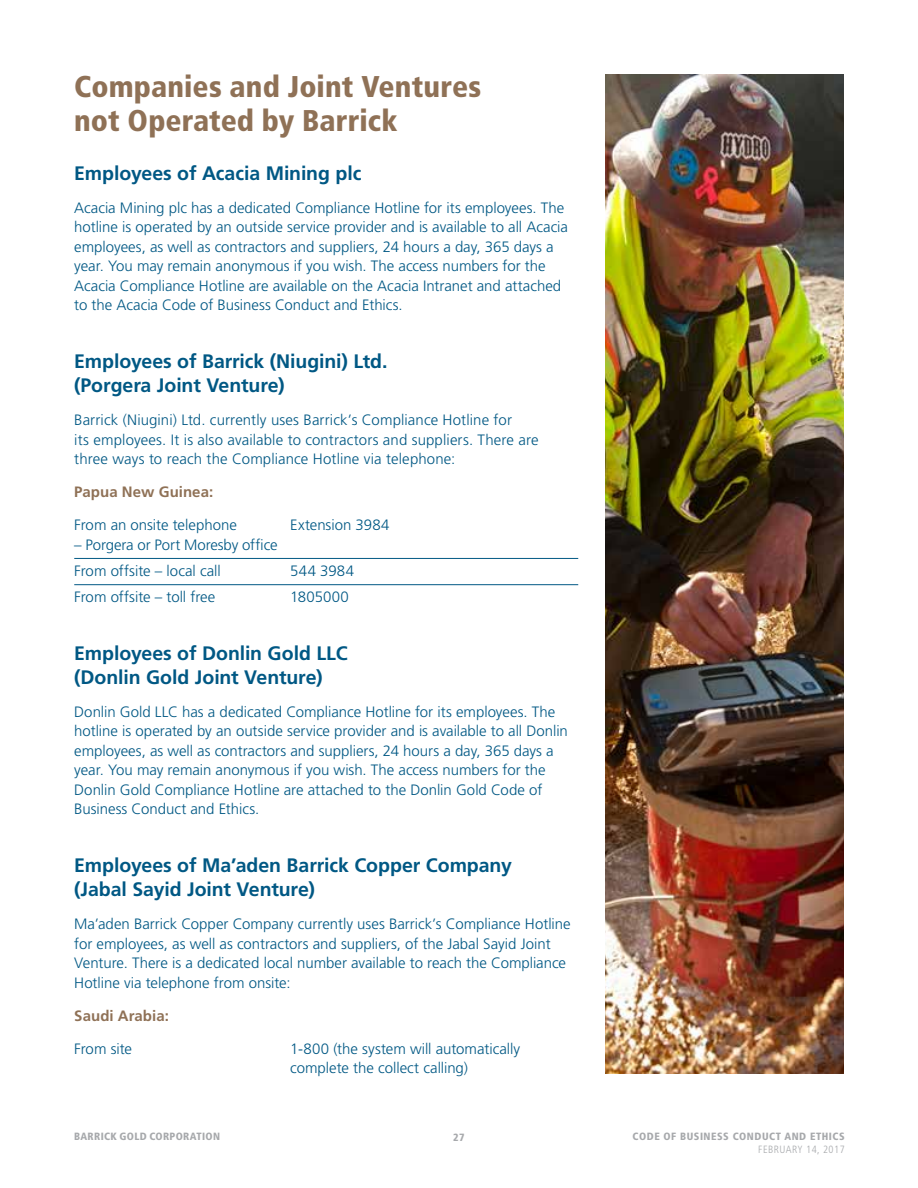
<style>
.page{position:relative;width:918px;height:1188px;background:#fff}
.page>*{position:absolute;margin:0;border:0;box-sizing:border-box;transform-origin:0 0}
.t1{font:900 condensed 30px/34.5px "Frutiger LT Std";letter-spacing:.005em;color:#8f7156}
.t2{font:700 19.5px/24px "Frutiger LT Std";letter-spacing:-.005em;color:#005884}
.t3{font:300 15px/19.5px "Frutiger LT Std";color:#005884}
.t4{font:700 15px "Frutiger LT Std";letter-spacing:.005em;color:#8f7156}
.t5{font:900 condensed 10.5px "Frutiger LT Std";letter-spacing:.05em;color:#a7a9ac}
.t6{font:900 condensed 10.5px "Frutiger LT Std";letter-spacing:.03em;color:#a7a9ac}
.t7{font:300 condensed 10.5px "Frutiger LT Std";letter-spacing:.05em;color:#a7a9ac}
</style>
<div class="page">
<hr style="left:74px;top:558px;width:504px;height:1px;background:#005884">
<hr style="left:74px;top:584px;width:504px;height:1px;background:#005884">
<img style="left:605px;top:74px;width:239px;height:999px">
<h1 class="t1" style="left:74px;top:69px;width:408px">Companies and Joint Ventures not Operated by Barrick</h1>
<h2 class="t2" style="left:74px;top:161px;width:289px">Employees of Acacia Mining plc</h2>
<p class="t3" style="left:74px;top:198px;width:495px">Acacia Mining plc has a dedicated Compliance Hotline for its employees. The hotline is operated by an outside service provider and is available to all Acacia employees, as well as contractors and suppliers, 24 hours a day, 365 days a year. You may remain anonymous if you wish. The access numbers for the Acacia Compliance Hotline are available on the Acacia Intranet and attached to the Acacia Code of Business Conduct and Ethics.</p>
<h2 class="t2" style="left:74px;top:349px;width:315px">Employees of Barrick (Niugini) Ltd. (Porgera Joint Venture)</h2>
<p class="t3" style="left:74px;top:410px;width:466px">Barrick (Niugini) Ltd. currently uses Barrick’s Compliance Hotline for<br>its employees. It is also available to contractors and suppliers. There are three ways to reach the Compliance Hotline via telephone:</p>
<p class="t4" style="left:74px;top:483px;width:141px">Papua New Guinea:</p>
<p class="t3" style="left:74px;top:515px;width:164px">From an onsite telephone</p>
<p class="t3" style="left:290px;top:515px;width:101px">Extension 3984</p>
<p class="t3" style="left:74px;top:532px;width:205px;line-height:26.2px">– Porgera or Port Moresby office<br>From offsite – local call</p>
<p class="t3" style="left:290px;top:561px;width:65px">544 3984</p>
<p class="t3" style="left:74px;top:587px;width:143px">From offsite – toll free</p>
<p class="t3" style="left:290px;top:587px;width:60px">1805000</p>
<h2 class="t2" style="left:74px;top:641px;width:275px">Employees of Donlin Gold LLC (Donlin Gold Joint Venture)</h2>
<p class="t3" style="left:74px;top:702px;width:495px">Donlin Gold LLC has a dedicated Compliance Hotline for its employees. The hotline is operated by an outside service provider and is available to all Donlin employees, as well as contractors and suppliers, 24 hours a day, 365 days a year. You may remain anonymous if you wish. The access numbers for the Donlin Gold Compliance Hotline are attached to the Donlin Gold Code of Business Conduct and Ethics.</p>
<h2 class="t2" style="left:74px;top:853px;width:439px">Employees of Ma’aden Barrick Copper Company (Jabal Sayid Joint Venture)</h2>
<p class="t3" style="left:74px;top:914px;width:498px">Ma’aden Barrick Copper Company currently uses Barrick’s Compliance Hotline for employees, as well as contractors and suppliers, of the Jabal Sayid Joint Venture. There is a dedicated local number available to reach the Compliance Hotline via telephone from onsite:</p>
<p class="t4" style="left:74px;top:1007px;width:96px">Saudi Arabia:</p>
<p class="t3" style="left:74px;top:1039px;width:59px">From site</p>
<p class="t3" style="left:290px;top:1039px;width:231px">1-800 (the system will automatically complete the collect calling)</p>
<p class="t6" style="left:74px;top:1130px;width:147px">BARRICK GOLD CORPORATION</p>
<p class="t5" style="left:453px;top:1131px;width:13px">27</p>
<p class="t5" style="left:633px;top:1130px;width:214px">CODE OF BUSINESS CONDUCT AND ETHICS</p>
<p class="t7" style="left:758px;top:1143px;width:88px">FEBRUARY 14, 2017</p>
</div>
